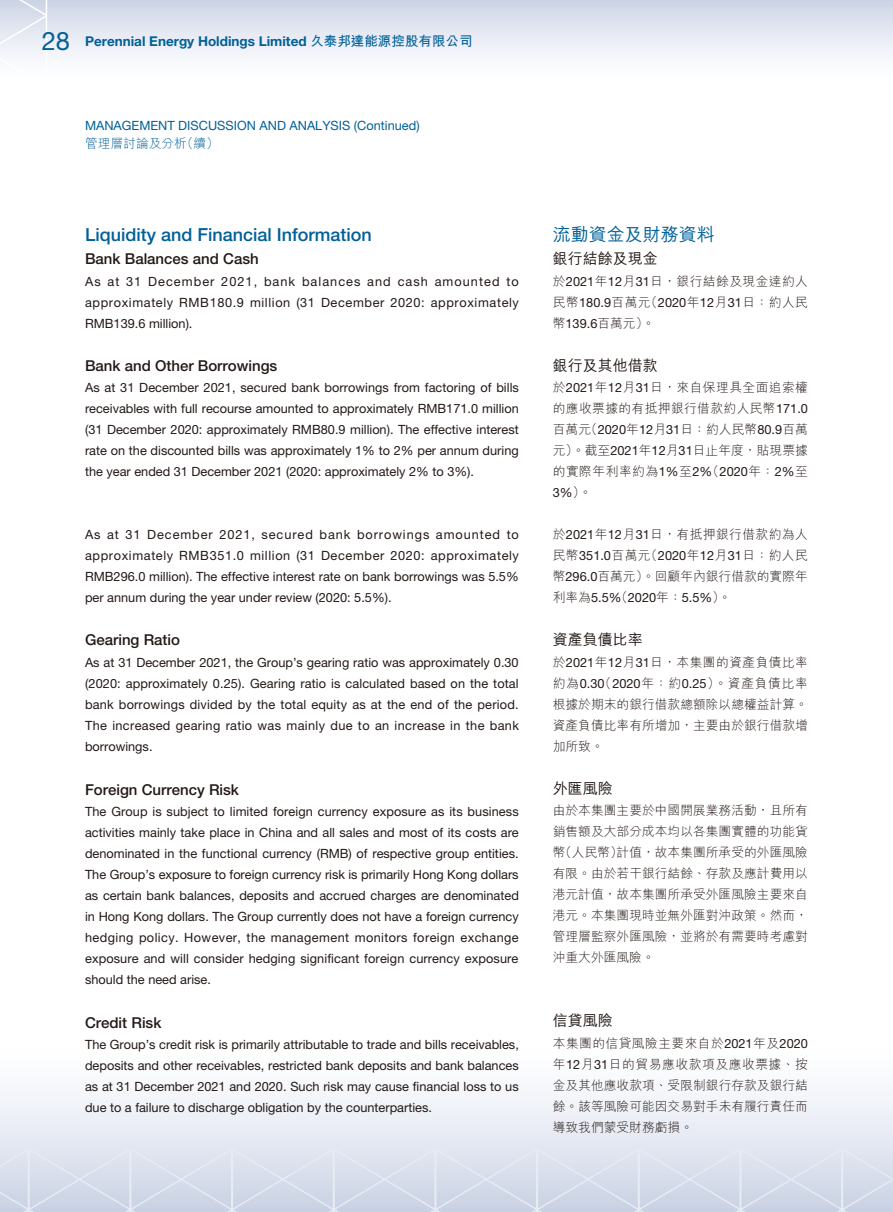
<style>
.page{position:relative;width:893px;height:1212px;background:#fff}
.page>*{position:absolute;margin:0;border:0;box-sizing:border-box;transform-origin:0 0}
.t1{font:500 18px "Helvetica Neue LT Std";color:#006098}
.t2{font:500 18px "M Hei HK";color:#006098}
.t3{font:500 15px "Helvetica Neue LT Std";color:#231916}
.t4{font:500 15px "M Hei HK";color:#231916}
.t5{font:700 13.5px "Helvetica Neue LT Std";color:#006098}
.t6{font:12.75px/21px "Helvetica Neue LT Std";color:#231916;text-align:justify}
.t7{font:300 12.75px/21px "M Hei HK";color:#231916;text-align:justify}
.t8{font:12.75px "Helvetica Neue LT Std";color:#006098}
.t9{font:300 12.75px "M Hei HK";color:#006098}
.s1{font-weight:400;font-size:25.5px}
.s2{font-family:"M Hei HK"}
.s3{font-family:"Helvetica Neue LT Std";font-weight:400}
.s4{font-family:"M Hei HK";font-weight:300}
</style>
<div class="page">
<div style="left:0;top:0;width:893px;height:109px;background:linear-gradient(to bottom,#d3dae9,#fff)"></div>
<svg style="left:0;top:1093px;width:893px;height:54px"></svg>
<svg style="left:0;top:0;width:49px;height:109px"></svg>
<hr style="left:46px;top:0;width:1px;height:300px;background:#fff">
<svg style="left:0;top:1147px;width:893px;height:65px;background:#d7ddea"></svg>
<hr style="left:28px;top:1149px;width:1px;height:63px;background:#e7ebf3">
<p class="t5" style="left:42px;top:33px;width:432px"><span class="s1">28</span> Perennial Energy Holdings Limited <span class="s2">久泰邦達能源控股有限公司</span></p>
<p class="t8" style="left:85px;top:118px;width:336px">MANAGEMENT DISCUSSION AND ANALYSIS (Continued)</p>
<p class="t9" style="left:85px;top:137px;width:135px">管理層討論及分析（續）</p>
<h1 class="t1" style="left:85px;top:224px;width:288px">Liquidity and Financial Information</h1>
<p class="t3" style="left:85px;top:250px;width:175px">Bank Balances and Cash</p>
<p class="t6" style="left:85px;top:270px;width:435px">As at 31 December 2021, bank balances and cash amounted to approximately RMB180.9 million (31 December 2020: approximately RMB139.6 million).</p>
<p class="t3" style="left:85px;top:357px;width:194px">Bank and Other Borrowings</p>
<p class="t6" style="left:85px;top:377px;width:435px">As at 31 December 2021, secured bank borrowings from factoring of bills receivables with full recourse amounted to approximately RMB171.0 million (31 December 2020: approximately RMB80.9 million). The effective interest rate on the discounted bills was approximately 1% to 2% per annum during the year ended 31 December 2021 (2020: approximately 2% to 3%).</p>
<p class="t6" style="left:85px;top:524px;width:435px">As at 31 December 2021, secured bank borrowings amounted to approximately RMB351.0 million (31 December 2020: approximately RMB296.0 million). The effective interest rate on bank borrowings was 5.5% per annum during the year under review (2020: 5.5%).</p>
<p class="t3" style="left:85px;top:631px;width:97px">Gearing Ratio</p>
<p class="t6" style="left:85px;top:651px;width:435px">As at 31 December 2021, the Group’s gearing ratio was approximately 0.30 (2020: approximately 0.25). Gearing ratio is calculated based on the total bank borrowings divided by the total equity as at the end of the period.<br>The increased gearing ratio was mainly due to an increase in the bank borrowings.</p>
<p class="t3" style="left:85px;top:780px;width:155px">Foreign Currency Risk</p>
<p class="t6" style="left:85px;top:801px;width:435px">The Group is subject to limited foreign currency exposure as its business activities mainly take place in China and all sales and most of its costs are denominated in the functional currency (RMB) of respective group entities.<br>The Group’s exposure to foreign currency risk is primarily Hong Kong dollars as certain bank balances, deposits and accrued charges are denominated in Hong Kong dollars. The Group currently does not have a foreign currency hedging policy. However, the management monitors foreign exchange exposure and will consider hedging significant foreign currency exposure should the need arise.</p>
<p class="t3" style="left:85px;top:1014px;width:78px">Credit Risk</p>
<p class="t6" style="left:85px;top:1034px;width:435px">The Group’s credit risk is primarily attributable to trade and bills receivables, deposits and other receivables, restricted bank deposits and bank balances as at 31 December 2021 and 2020. Such risk may cause financial loss to us due to a failure to discharge obligation by the counterparties.</p>
<h1 class="t2" style="left:553px;top:222px;width:163px">流動資金及財務資料</h1>
<p class="t4" style="left:553px;top:248px;width:106px">銀行結餘及現金</p>
<p class="t7" style="left:553px;top:270px;width:257px">於<span class="s3">2021</span>年<span class="s3">12</span>月<span class="s3">31</span>日，銀行結餘及現金達約人民幣<span class="s3">180.9</span>百萬元（<span class="s3">2020</span>年<span class="s3">12</span>月<span class="s3">31</span>日：約人民幣<span class="s3">139.6</span>百萬元）。</p>
<p class="t4" style="left:553px;top:354px;width:106px">銀行及其他借款</p>
<p class="t7" style="left:553px;top:377px;width:257px">於<span class="s3">2021</span>年<span class="s3">12</span>月<span class="s3">31</span>日，來自保理具全面追索權的應收票據的有抵押銀行借款約人民幣<span class="s3">171.0</span>百萬元（<span class="s3">2020</span>年<span class="s3">12</span>月<span class="s3">31</span>日：約人民幣<span class="s3">80.9</span>百萬元）。截至<span class="s3">2021</span>年<span class="s3">12</span>月<span class="s3">31</span>日止年度，貼現票據的實際年利率約為<span class="s3">1%</span>至<span class="s3">2%</span>（<span class="s3">2020</span>年：<span class="s3">2%</span>至</p>
<p class="t6" style="left:553px;top:482px;width:40px">3%<span class="s4">）。</span></p>
<p class="t7" style="left:553px;top:524px;width:257px">於<span class="s3">2021</span>年<span class="s3">12</span>月<span class="s3">31</span>日，有抵押銀行借款約為人民幣<span class="s3">351.0</span>百萬元（<span class="s3">2020</span>年<span class="s3">12</span>月<span class="s3">31</span>日：約人民幣<span class="s3">296.0</span>百萬元）。回顧年內銀行借款的實際年</p>
<p class="t6" style="left:553px;top:587px;width:180px"><span class="s4">利率為</span>5.5%<span class="s4">（</span>2020<span class="s4">年：</span>5.5%<span class="s4">）。</span></p>
<p class="t4" style="left:553px;top:629px;width:91px">資產負債比率</p>
<p class="t7" style="left:553px;top:651px;width:257px">於<span class="s3">2021</span>年<span class="s3">12</span>月<span class="s3">31</span>日，本集團的資產負債比率約為<span class="s3">0.30</span>（<span class="s3">2020</span>年：約<span class="s3">0.25</span>）。資產負債比率根據於期末的銀行借款總額除以總權益計算。資產負債比率有所增加，主要由於銀行借款增加所致。</p>
<p class="t4" style="left:553px;top:777px;width:61px">外匯風險</p>
<p class="t7" style="left:553px;top:800px;width:257px">由於本集團主要於中國開展業務活動，且所有銷售額及大部分成本均以各集團實體的功能貨幣（人民幣）計值，故本集團所承受的外匯風險有限。由於若干銀行結餘、存款及應計費用以港元計值，故本集團所承受外匯風險主要來自港元。本集團現時並無外匯對沖政策。然而，管理層監察外匯風險，並將於有需要時考慮對沖重大外匯風險。</p>
<p class="t4" style="left:553px;top:1010px;width:61px">信貸風險</p>
<p class="t7" style="left:553px;top:1032px;width:257px">本集團的信貸風險主要來自於<span class="s3">2021</span>年及<span class="s3">2020</span>年<span class="s3">12</span>月<span class="s3">31</span>日的貿易應收款項及應收票據、按金及其他應收款項、受限制銀行存款及銀行結餘。該等風險可能因交易對手未有履行責任而導致我們蒙受財務虧損。</p>
</div>
